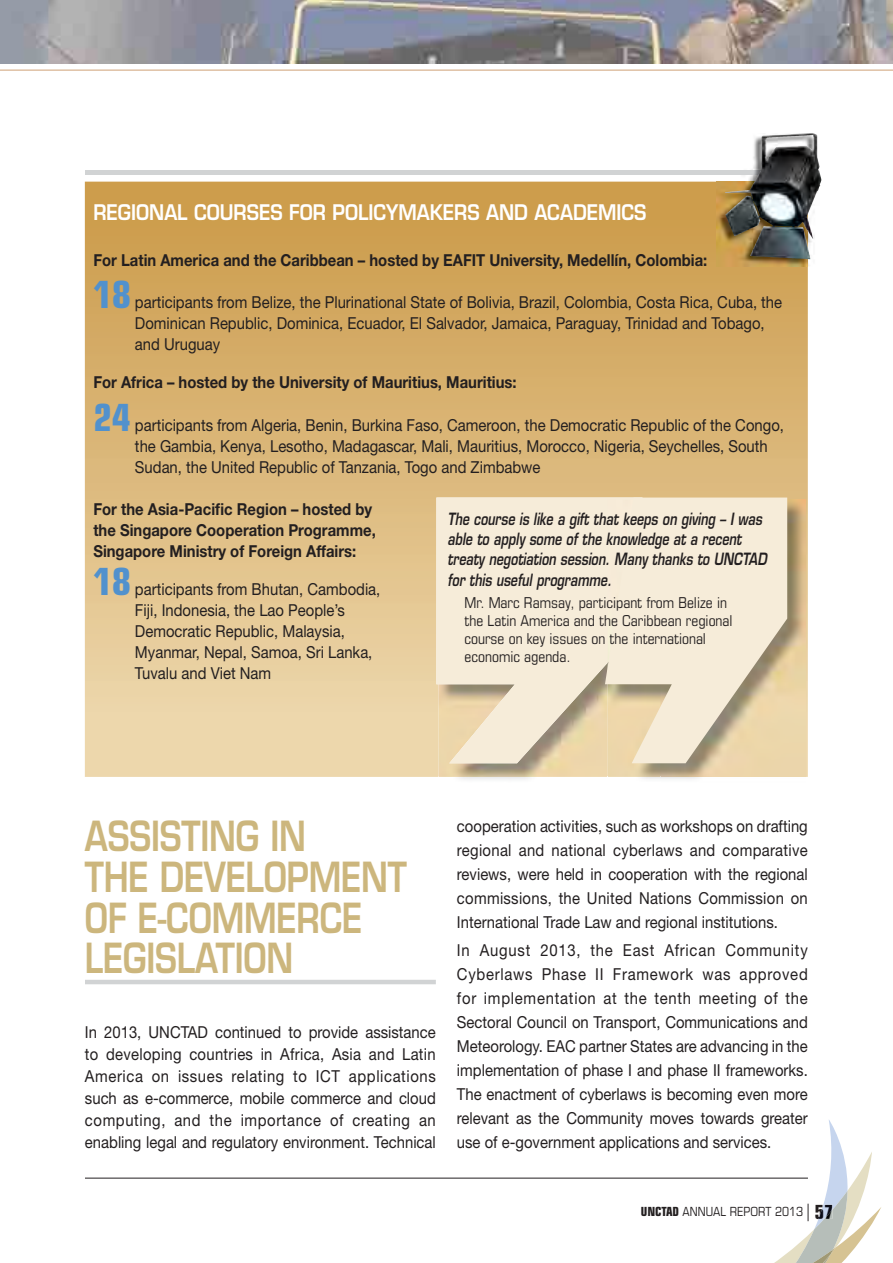
<style>
.page{position:relative;width:893px;height:1263px;background:#fff}
.page>*{position:absolute;margin:0;border:0;box-sizing:border-box;transform-origin:0 0}
.t1{font:600 40.5px/40.8px "Eurostile LT Std";letter-spacing:-.005em;color:#ccb67d;scale:.8 1}
.t2{font:700 condensed 37.5px "Eurostile LT Std";color:#5191cd}
.t3{font:600 21px "Eurostile LT Std";color:#fff;scale:.87 1}
.t4{font:16.5px/24px "Helvetica Neue LT Std";color:#231f20;text-align:justify;scale:.9 1}
.t5{font:700 16.5px/21px "Helvetica Neue LT Std";color:#231f20;scale:.9 1}
.t6{font:italic 600 16.5px/20.2px "Eurostile LT Std";color:#231f20;scale:.75 1}
.t7{font:condensed 15px/18px "Eurostile LT Std";color:#231f20}
.t8{font:condensed 12.6px "Eurostile LT Std";color:#231f20}
.s1{font-weight:700}
.s2{font-size:23.7px}
.s3{font-weight:700;font-size:19.5px}
</style>
<div class="page">
<svg style="left:755px;top:1120px;width:126px;height:143px"></svg>
<hr style="left:85px;top:1178px;width:723px;height:1px;background:#231f20">
<img style="left:0;top:0;width:893px;height:64px">
<hr style="left:0;top:70px;width:893px;height:1px;background:#cfa076">
<hr style="left:85px;top:980px;width:351px;height:4px;background:#d1d3d4">
<svg style="left:85px;top:182px;width:723px;height:595px;background:#dab575"></svg>
<div style="left:85px;top:170px;width:723px;height:5px;background:#d1d3d4"></div>
<img style="left:717px;top:133px;width:103px;height:133px">
<img style="left:717px;top:182px;width:91px;height:84px">
<img style="left:717px;top:170px;width:8px;height:5px">
<img style="left:725px;top:133px;width:87px;height:103px">
<img style="left:438px;top:500px;width:368px;height:280px">
<svg style="left:436px;top:498px;width:169px;height:265px;background:#efe3cd"></svg>
<img style="left:608px;top:763px;width:52px;height:17px">
<svg style="left:605px;top:498px;width:182px;height:265px;background:#ede1ca"></svg>
<p class="t3" style="left:93px;top:203px;width:637px">REGIONAL COURSES FOR POLICYMAKERS AND ACADEMICS</p>
<p class="t5" style="left:93px;top:251px;width:684px">For Latin America and the Caribbean – hosted by EAFIT University, Medellín, Colombia:</p>
<h2 class="t2" style="left:93px;top:279px;width:39px">18</h2>
<p class="t4" style="left:135px;top:293px;width:721px;line-height:21px;text-align:left">participants from Belize, the Plurinational State of Bolivia, Brazil, Colombia, Costa Rica, Cuba, the<br>Dominican Republic, Dominica, Ecuador, El Salvador, Jamaica, Paraguay, Trinidad and Tobago, and Uruguay</p>
<p class="t5" style="left:93px;top:374px;width:472px">For Africa – hosted by the University of Mauritius, Mauritius:</p>
<h2 class="t2" style="left:93px;top:402px;width:39px">24</h2>
<p class="t4" style="left:135px;top:416px;width:722px;line-height:21px;text-align:left">participants from Algeria, Benin, Burkina Faso, Cameroon, the Democratic Republic of the Congo, the Gambia, Kenya, Lesotho, Madagascar, Mali, Mauritius, Morocco, Nigeria, Seychelles, South<br>Sudan, the United Republic of Tanzania, Togo and Zimbabwe</p>
<p class="t5" style="left:93px;top:500px;width:315px">For the Asia-Pacific Region – hosted by the Singapore Cooperation Programme,<br>Singapore Ministry of Foreign Affairs:</p>
<h2 class="t2" style="left:93px;top:566px;width:39px">18</h2>
<p class="t6" style="left:447px;top:510px;width:427px">The course is like a gift that keeps on giving – I was able to apply some of the knowledge at a recent treaty negotiation session. Many thanks to UNCTAD for this useful programme.</p>
<p class="t7" style="left:464px;top:595px;width:270px">Mr. Marc Ramsay, participant from Belize in the Latin America and the Caribbean regional course on key issues on the international economic agenda.</p>
<p class="t4" style="left:135px;top:580px;width:274px;line-height:21px;text-align:left">participants from Bhutan, Cambodia,<br>Fiji, Indonesia, the Lao People’s<br>Democratic Republic, Malaysia,<br>Myanmar, Nepal, Samoa, Sri Lanka,<br>Tuvalu and Viet Nam</p>
<h1 class="t1" style="left:85px;top:819px;width:404px">ASSISTING IN<br>THE DEVELOPMENT<br>OF E-COMMERCE<br>LEGISLATION</h1>
<p class="t4" style="left:85px;top:1022px;width:391px;line-height:22px">In 2013, UNCTAD continued to provide assistance to developing countries in Africa, Asia and Latin America on issues relating to ICT applications such as e-commerce, mobile commerce and cloud computing, and the importance of creating an enabling legal and regulatory environment. Technical</p>
<p class="t4" style="left:457px;top:816px;width:391px">cooperation activities, such as workshops on drafting regional and national cyberlaws and comparative reviews, were held in cooperation with the regional commissions, the United Nations Commission on International Trade Law and regional institutions.</p>
<p class="t4" style="left:457px;top:940px;width:391px">In August 2013, the East African Community Cyberlaws Phase II Framework was approved for implementation at the tenth meeting of the Sectoral Council on Transport, Communications and Meteorology. EAC partner States are advancing in the implementation of phase I and phase II frameworks.<br>The enactment of cyberlaws is becoming even more relevant as the Community moves towards greater use of e-government applications and services.</p>
<p class="t8" style="left:641px;top:1207px;width:195px"><span class="s1">UNCTAD</span> ANNUAL REPORT 2013 <span class="s2">|</span> <span class="s3">57</span></p>
</div>
